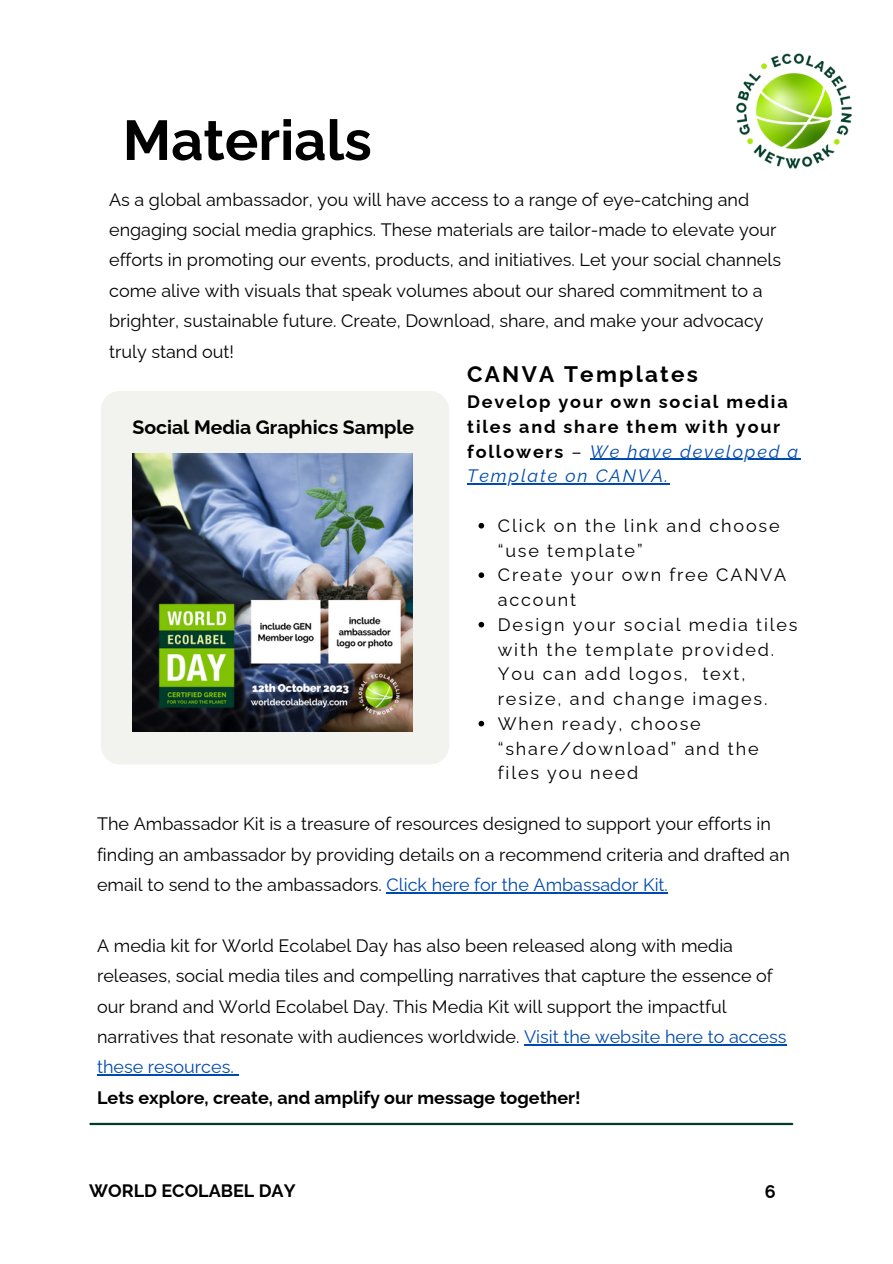
<style>
.page{position:relative;width:893px;height:1264px;background:#fff}
.page>*{position:absolute;margin:0;border:0;box-sizing:border-box;transform-origin:0 0}
.t1{font:700 55.95px "Raleway";color:#000}
.t2{font:700 22.5px "Raleway";letter-spacing:.1em;color:#000}
.t3{font:700 19.5px "Raleway";color:#000}
.t4{font:18px/30.3px "Raleway";color:#000}
.t5{font:18px/24.8px "Raleway";letter-spacing:.1em;color:#000}
.t6{font:700 18px/24.8px "Raleway";letter-spacing:.1em;color:#000}
.t7{font:700 18px "Raleway";color:#000}
.s1{font-weight:400}
.s2{font-weight:400;font-style:italic;color:#004aad}
.s3{color:#004aad}
</style>
<div class="page">
<hr style="left:90px;top:1122px;width:702px;height:3px;background:#003d29">
<div style="left:101px;top:391px;width:348px;height:373px;background:#f2f3ee;border-radius:19px"></div>
<img style="left:736px;top:53px;width:116px;height:116px">
<img style="left:132px;top:454px;width:280px;height:277px">
<svg style="left:478px;top:523px;width:6px;height:5px"></svg>
<svg style="left:478px;top:572px;width:6px;height:6px"></svg>
<svg style="left:478px;top:622px;width:6px;height:5px"></svg>
<svg style="left:478px;top:720px;width:6px;height:6px"></svg>
<hr style="left:590px;top:459px;width:210px;height:1px;background:#004aad">
<hr style="left:467px;top:483px;width:203px;height:1px;background:#004aad">
<hr style="left:386px;top:892px;width:282px;height:1px;background:#004aad">
<hr style="left:524px;top:1044px;width:262px;height:1px;background:#004aad">
<hr style="left:97px;top:1074px;width:137px;height:1px;background:#004aad">
<p class="t1" style="left:123px;top:107px;width:250px">Materials</p>
<p class="t4" style="left:109px;top:184px;width:673px">As a global ambassador, you will have access to a range of eye-catching and engaging social media graphics. These materials are tailor-made to elevate your efforts in promoting our events, products, and initiatives. Let your social channels come alive with visuals that speak volumes about our shared commitment to a brighter, sustainable future. Create, Download, share, and make your advocacy truly stand out!</p>
<p class="t3" style="left:132px;top:415px;width:283px">Social Media Graphics Sample</p>
<p class="t2" style="left:467px;top:361px;width:232px">CANVA Templates</p>
<p class="t6" style="left:467px;top:389px;width:332px">Develop your own social media tiles and share them with your followers <span class="s1">–</span> <span class="s2">We have developed a<br>Template on CANVA.</span></p>
<p class="t5" style="left:498px;top:513px;width:283px">Click on the link and choose “use template”</p>
<p class="t5" style="left:498px;top:562px;width:290px">Create your own free CANVA account</p>
<p class="t5" style="left:498px;top:612px;width:301px">Design your social media tiles with the template provided.<br>You can add logos, text, resize, and change images.</p>
<p class="t5" style="left:498px;top:711px;width:262px">When ready, choose “share/download” and the files you need</p>
<p class="t4" style="left:97px;top:808px;width:694px">The Ambassador Kit is a treasure of resources designed to support your efforts in finding an ambassador by providing details on a recommend criteria and drafted an email to send to the ambassadors. <span class="s3">Click here for the Ambassador Kit.</span></p>
<p class="t4" style="left:97px;top:930px;width:691px">A media kit for World Ecolabel Day has also been released along with media releases, social media tiles and compelling narratives that capture the essence of our brand and World Ecolabel Day. This Media Kit will support the impactful narratives that resonate with audiences worldwide. <span class="s3">Visit the website here to access these resources.</span></p>
<p class="t7" style="left:97px;top:1086px;width:485px">Lets explore, create, and amplify our message together!</p>
<p class="t7" style="left:89px;top:1179px;width:208px">WORLD ECOLABEL DAY</p>
<p class="t7" style="left:764px;top:1180px;width:12px">6</p>
</div>
